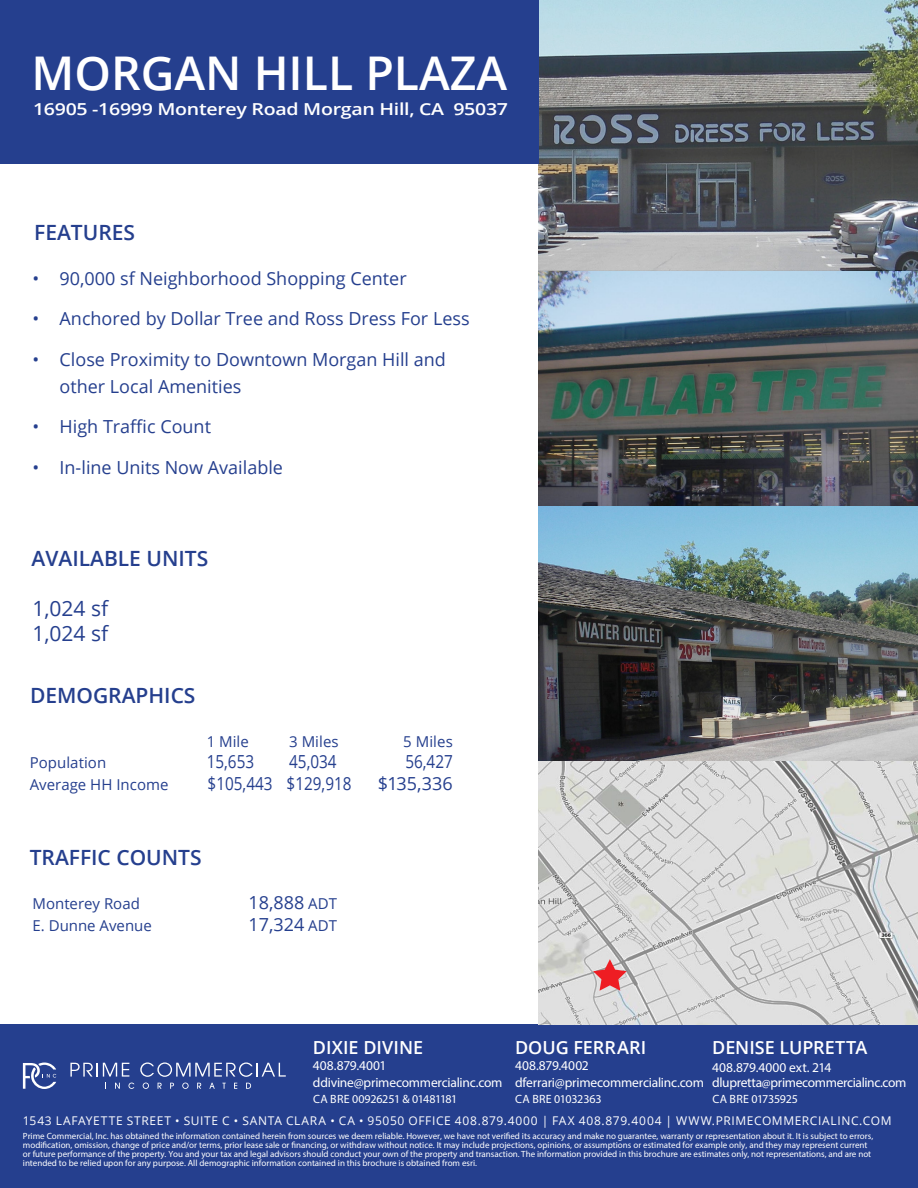
<style>
.page{position:relative;width:918px;height:1188px;background:#fff}
.page>*{position:absolute;margin:0;border:0;box-sizing:border-box;transform-origin:0 0}
.t1{font:600 46.5px "Open Sans";color:#fff}
.t2{font:600 21px "Open Sans";color:#253f8e}
.t3{font:21px/25.2px "Open Sans";color:#253f8e}
.t4{font:18px/27px "Open Sans";color:#253f8e}
.t5{font:600 18px "Open Sans";letter-spacing:-.005em;color:#fff}
.t6{font:18px "Open Sans";color:#253f8e;scale:.85 1}
.t7{font:600 16.5px "Open Sans";letter-spacing:-.015em;color:#fff;scale:1.19 1}
.t8{font:15px "Open Sans";color:#253f8e}
.t9{font:13.5px/16.5px "Myriad Pro";letter-spacing:-.02em;color:#fff}
.t10{font:12px "Open Sans";letter-spacing:.055em;color:#fff}
.t11{font:12px "Myriad Pro";letter-spacing:-.015em;color:#fff}
.t12{font:9px/9px "Myriad Pro";color:#fff}
.s1{font-size:15px}
.s2{font-size:12px}
.s3{font-family:"Gotham Narrow";font-weight:300}
</style>
<div class="page">
<div style="left:0;top:1025px;width:918px;height:163px;background:#253f8e"></div>
<img style="left:538px;top:760px;width:380px;height:265px">
<img style="left:538px;top:506px;width:380px;height:254px">
<img style="left:538px;top:271px;width:380px;height:235px">
<img style="left:538px;top:0;width:380px;height:271px">
<svg style="left:593px;top:959px;width:34px;height:32px"></svg>
<svg style="left:70px;top:1063px;width:59px;height:14px"></svg>
<svg style="left:140px;top:1062px;width:146px;height:15px"></svg>
<svg style="left:115px;top:1083px;width:5px;height:6px"></svg>
<svg style="left:128px;top:1083px;width:6px;height:6px"></svg>
<svg style="left:143px;top:1083px;width:6px;height:6px"></svg>
<svg style="left:158px;top:1083px;width:4px;height:6px"></svg>
<svg style="left:170px;top:1083px;width:4px;height:6px"></svg>
<svg style="left:182px;top:1083px;width:7px;height:6px"></svg>
<svg style="left:197px;top:1083px;width:4px;height:6px"></svg>
<svg style="left:209px;top:1083px;width:6px;height:6px"></svg>
<svg style="left:222px;top:1083px;width:4px;height:6px"></svg>
<svg style="left:234px;top:1083px;width:3px;height:6px"></svg>
<svg style="left:246px;top:1083px;width:5px;height:6px"></svg>
<svg style="left:23px;top:1063px;width:33px;height:26px"></svg>
<div style="left:0;top:0;width:538px;height:163px;background:#253f8e"></div>
<h1 class="t1" style="left:32px;top:41px;width:477px">MORGAN HILL PLAZA</h1>
<h3 class="t7" style="left:33px;top:97px;width:401px">16905 -16999 Monterey Road Morgan Hill, CA 95037</h3>
<h2 class="t2" style="left:34px;top:218px;width:102px">FEATURES</h2>
<h3 class="t4" style="left:33px;top:264px;width:376px">• 90,000 sf Neighborhood Shopping Center</h3>
<h3 class="t4" style="left:33px;top:305px;width:439px">• Anchored by Dollar Tree and Ross Dress For Less</h3>
<h3 class="t4" style="left:60px;top:345px;width:388px;text-indent:-27px">• Close Proximity to Downtown Morgan Hill and other Local Amenities</h3>
<h3 class="t4" style="left:33px;top:413px;width:180px">• High Traffic Count</h3>
<h3 class="t4" style="left:33px;top:453px;width:252px">• In-line Units Now Available</h3>
<h2 class="t2" style="left:32px;top:544px;width:178px">AVAILABLE UNITS</h2>
<h2 class="t3" style="left:32px;top:595px;width:77px">1,024 sf<br>1,024 sf</h2>
<h2 class="t2" style="left:30px;top:681px;width:167px">DEMOGRAPHICS</h2>
<h3 class="t8" style="left:207px;top:731px;width:44px">1 Mile</h3>
<h3 class="t8" style="left:289px;top:731px;width:51px">3 Miles</h3>
<h3 class="t8" style="left:403px;top:731px;width:51px">5 Miles</h3>
<h3 class="t8" style="left:30px;top:753px;width:78px">Population</h3>
<h3 class="t6" style="left:207px;top:750px;width:57px">15,653</h3>
<h3 class="t6" style="left:289px;top:750px;width:57px">45,034</h3>
<h3 class="t6" style="left:405px;top:750px;width:57px">56,427</h3>
<h3 class="t8" style="left:30px;top:774px;width:140px">Average HH Income</h3>
<h3 class="t6" style="left:208px;top:771px;width:171px">$105,443 $129,918</h3>
<h3 class="t4" style="left:378px;top:770px;width:76px">$135,336</h3>
<h2 class="t2" style="left:30px;top:843px;width:174px">TRAFFIC COUNTS</h2>
<h3 class="t8" style="left:33px;top:894px;width:109px">Monterey Road</h3>
<h3 class="t4" style="left:249px;top:889px;width:90px">18,888 <span class="s1">ADT</span></h3>
<h3 class="t8" style="left:33px;top:915px;width:121px">E. Dunne Avenue</h3>
<h3 class="t4" style="left:249px;top:911px;width:90px">17,324 <span class="s1">ADT</span></h3>
<h3 class="t5" style="left:313px;top:1035px;width:112px">DIXIE DIVINE</h3>
<h3 class="t9" style="left:313px;top:1057px;width:191px">408.879.4001 ddivine@primecommercialinc.com</h3>
<h3 class="t11" style="left:313px;top:1092px;width:146px">CA BRE 00926251 &amp; 01481181</h3>
<h3 class="t5" style="left:515px;top:1035px;width:133px">DOUG FERRARI</h3>
<h3 class="t9" style="left:515px;top:1057px;width:190px">408.879.4002 dferrari@primecommercialinc.com</h3>
<h3 class="t11" style="left:515px;top:1092px;width:88px">CA BRE 01032363</h3>
<h3 class="t5" style="left:712px;top:1035px;width:157px">DENISE LUPRETTA</h3>
<h3 class="t9" style="left:712px;top:1060px;width:196px;line-height:15px">408.879.4000 ext. 214 dlupretta<span class="s2">@</span>primecommercialinc.com</h3>
<h3 class="t11" style="left:712px;top:1092px;width:87px">CA BRE 01735925</h3>
<h3 class="t10" style="left:23px;top:1112px;width:870px">1543 LAFAYETTE STREET <span class="s3">•</span> SUITE C <span class="s3">•</span> SANTA CLARA <span class="s3">•</span> CA <span class="s3">•</span> 95050 OFFICE 408.879.4000 | FAX 408.879.4004 | WWW.PRIMECOMMERCIALINC.COM</h3>
<p class="t12" style="left:23px;top:1132px;width:852px">Prime Commercial, Inc. has obtained the information contained herein from sources we deem reliable. However, we have not verified its accuracy and make no guarantee, warranty or representation about it. It is subject to errors, modification, omission, change of price and/or terms, prior lease sale or financing, or withdraw without notice. It may include projections, opinions, or assumptions or estimated for example only, and they may represent current or future performance of the property. You and your tax and legal advisors should conduct your own of the property and transaction. The information provided in this brochure are estimates only, not representations, and are not intended to be relied upon for any purpose. All demographic information contained in this brochure is obtained from esri.</p>
</div>
